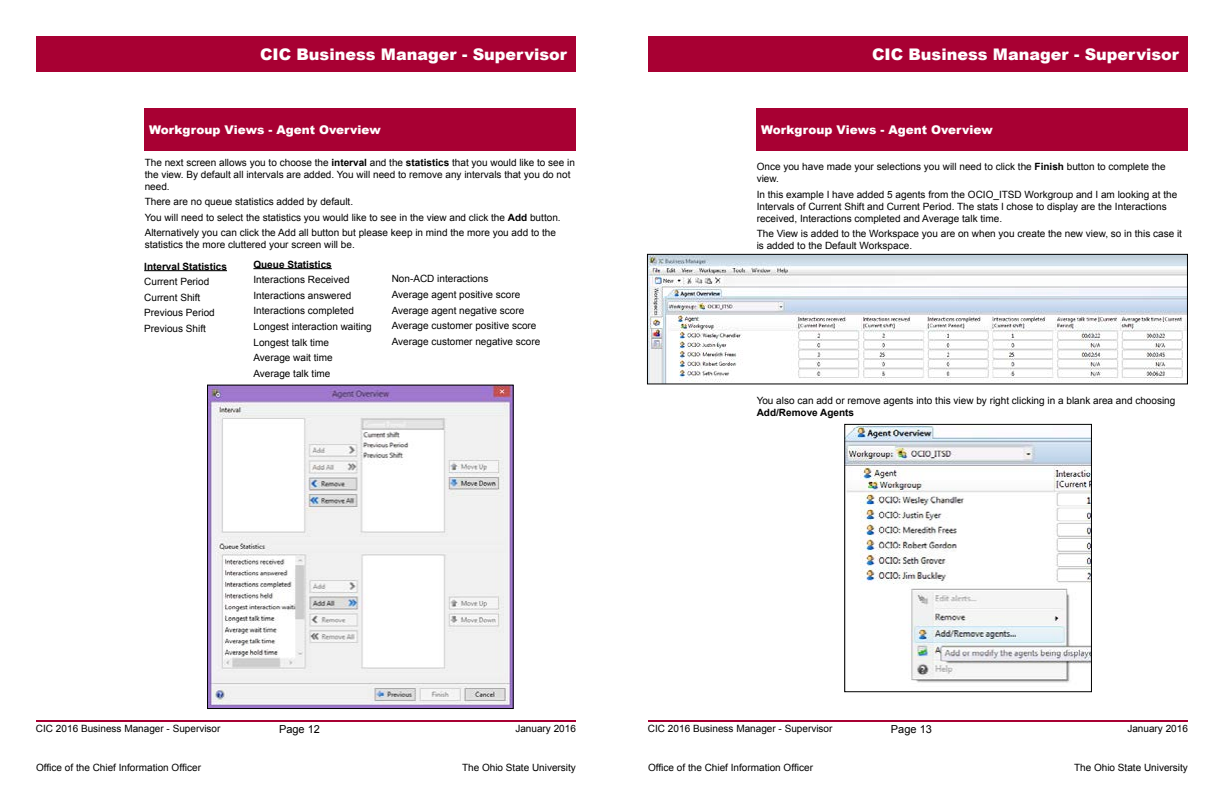
<style>
.page{position:relative;width:1224px;height:792px;background:#fff}
.page>*{position:absolute;margin:0;border:0;box-sizing:border-box;transform-origin:0 0}
.t1{font:900 16px "Arial";color:#fff}
.t2{font:900 12px "Arial";color:#fff}
.t3{font:11px "Arial";color:#000}
.t4{font:10px/15.6px "Arial";color:#000}
.t5{font:700 10px "Arial";color:#000}
.s1{font-weight:700}
</style>
<div class="page">
<div style="left:36px;top:36px;width:540px;height:36px;background:#a80033"></div>
<div style="left:648px;top:36px;width:540px;height:36px;background:#a80033"></div>
<hr style="left:36px;top:720px;width:540px;height:2px;background:#a80033">
<hr style="left:648px;top:720px;width:540px;height:2px;background:#a80033">
<div style="left:145px;top:108px;width:431px;height:42px;background:#a80033"></div>
<img style="left:209px;top:387px;width:303px;height:320px">
<div style="left:207px;top:385px;width:307px;height:324px;border:1px solid #000"></div>
<div style="left:757px;top:108px;width:431px;height:42px;background:#a80033"></div>
<img style="left:649px;top:256px;width:537px;height:126px">
<div style="left:647px;top:254px;width:541px;height:130px;border:1px solid #000"></div>
<hr style="left:144px;top:270px;width:83px;height:1px;background:#000">
<hr style="left:253px;top:268px;width:79px;height:1px;background:#000">
<img style="left:846px;top:426px;width:244px;height:257px">
<div style="left:844px;top:424px;width:248px;height:268px;border:1px solid #000"></div>
<h1 class="t1" style="left:260px;top:42px;width:308px">CIC Business Manager - Supervisor</h1>
<h1 class="t1" style="left:872px;top:42px;width:308px">CIC Business Manager - Supervisor</h1>
<p class="t2" style="left:149px;top:121px;width:233px">Workgroup Views - Agent Overview</p>
<p class="t4" style="left:145px;top:156px;width:432px;line-height:12px">The next screen allows you to choose the <span class="s1">interval</span> and the <span class="s1">statistics</span> that you would like to see in the view. By default all intervals are added. You will need to remove any intervals that you do not need.</p>
<p class="t4" style="left:145px;top:194px;width:417px">There are no queue statistics added by default.<br>You will need to select the statistics you would like to see in the view and click the <span class="s1">Add</span> button.<br>Alternatively you can click the Add all button but please keep in mind the more you add to the</p>
<p class="t4" style="left:145px;top:237px;width:212px">statistics the more cluttered your screen will be.</p>
<p class="t5" style="left:144px;top:259px;width:84px">Interval Statistics</p>
<p class="t4" style="left:144px;top:274px;width:72px">Current Period<br>Current Shift<br>Previous Period<br>Previous Shift</p>
<p class="t5" style="left:253px;top:257px;width:80px">Queue Statistics</p>
<p class="t4" style="left:253px;top:272px;width:120px">Interactions Received<br>Interactions answered<br>Interactions completed<br>Longest interaction waiting<br>Longest talk time<br>Average wait time<br>Average talk time</p>
<p class="t4" style="left:392px;top:271px;width:150px">Non-ACD interactions<br>Average agent positive score<br>Average agent negative score<br>Average customer positive score<br>Average customer negative score</p>
<p class="t2" style="left:761px;top:121px;width:233px">Workgroup Views - Agent Overview</p>
<p class="t4" style="left:757px;top:160px;width:411px;line-height:12px">Once you have made your selections you will need to click the <span class="s1">Finish</span> button to complete the view.</p>
<p class="t4" style="left:757px;top:188px;width:422px;line-height:12px">In this example I have added 5 agents from the OCIO_ITSD Workgroup and I am looking at the<br>Intervals of Current Shift and Current Period. The stats I chose to display are the Interactions received, Interactions completed and Average talk time.</p>
<p class="t4" style="left:757px;top:228px;width:427px;line-height:12px">The View is added to the Workspace you are on when you create the new view, so in this case it is added to the Default Workspace.</p>
<p class="t4" style="left:757px;top:392px;width:420px">You also can add or remove agents into this view by right clicking in a blank area and choosing</p>
<p class="t5" style="left:757px;top:405px;width:99px">Add/Remove Agents</p>
<p class="t4" style="left:36px;top:720px;width:186px">CIC 2016 Business Manager - Supervisor</p>
<p class="t4" style="left:515px;top:720px;width:62px">January 2016</p>
<p class="t4" style="left:648px;top:720px;width:186px">CIC 2016 Business Manager - Supervisor</p>
<p class="t4" style="left:1127px;top:720px;width:62px">January 2016</p>
<p class="t4" style="left:36px;top:760px;width:167px">Office of the Chief Information Officer</p>
<p class="t4" style="left:462px;top:760px;width:115px">The Ohio State University</p>
<p class="t4" style="left:648px;top:760px;width:167px">Office of the Chief Information Officer</p>
<p class="t4" style="left:1074px;top:760px;width:115px">The Ohio State University</p>
<p class="t3" style="left:279px;top:721px;width:42px">Page 12</p>
<p class="t3" style="left:891px;top:721px;width:42px">Page 13</p>
</div>
